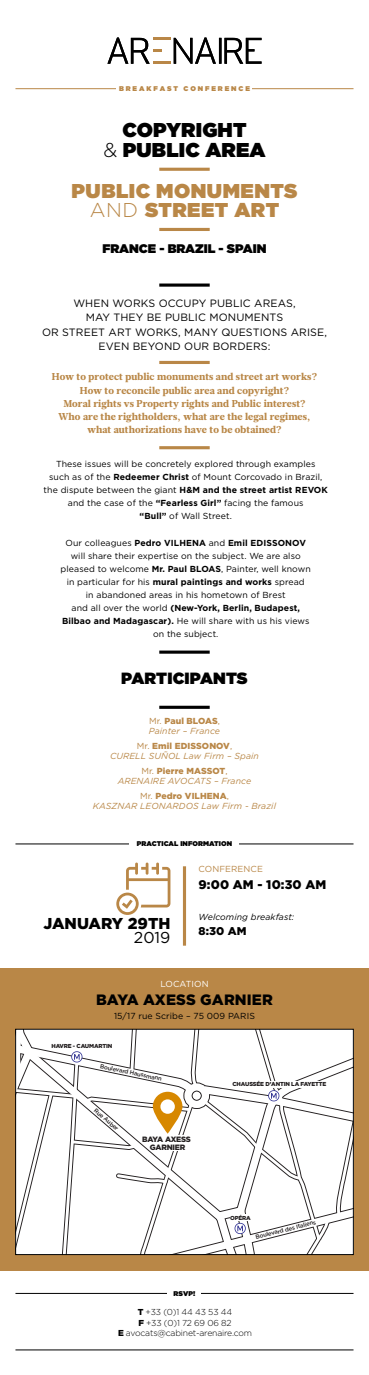
<style>
.page{position:relative;width:369px;height:1375px;background:#fff}
.page>*{position:absolute;margin:0;border:0;box-sizing:border-box;transform-origin:0 0}
.t1{font:900 20px/19.4px "Gotham";letter-spacing:.025em;color:#b98747;text-align:center}
.t2{font:900 20px/19.4px "Gotham";letter-spacing:.01em;color:#000;text-align:center}
.t3{font:900 16.25px "Gotham";letter-spacing:.01em;color:#000}
.t4{font:900 15.75px/14.4px "Gotham";color:#000;text-align:right}
.t5{font:900 15px "Gotham";letter-spacing:.01em;color:#000}
.t6{font:900 12.5px "Gotham";color:#000}
.t7{font:900 12.5px "Gotham";letter-spacing:.01em;color:#000}
.t8{font:900 11.25px "Gotham";color:#000}
.t9{font:10.62px/14.4px "Gotham";letter-spacing:.01em;color:#000;text-align:center}
.t10{font:900 10px/13.1px "Glosa Text";letter-spacing:.01em;color:#b98747;text-align:center}
.t11{font:8.75px/13.1px "Gotham";letter-spacing:.01em;color:#000;text-align:center}
.t12{font:italic 8.75px/10px "Gotham";letter-spacing:.01em;color:#b98747;text-align:center}
.t13{font:italic 8.75px "Gotham";letter-spacing:.01em;color:#000}
.t14{font:8.75px "Gotham";letter-spacing:.01em;color:#b98747}
.t15{font:8.75px "Gotham";letter-spacing:.01em;color:#fff}
.t16{font:300 8.62px "Gotham";letter-spacing:-.02em;color:#000}
.t17{font:900 7.69px/7.7px "Gotham";letter-spacing:-.025em;color:#231f20;text-align:center}
.t18{font:900 6.88px "Gotham";letter-spacing:.01em;color:#000}
.t19{font:900 6.88px "Gotham";color:#b98747}
.t20{font:500 5.88px "Gotham";color:#231f20}
.t21{font:900 5.75px "Gotham";letter-spacing:-.025em;color:#231f20}
.s1{font-weight:300}
.s2{font-weight:700}
.s3{font-style:normal}
.s4{font-weight:900;font-style:normal}
.s5{font-weight:400}
.s6{font-weight:900}
</style>
<div class="page">
<div style="left:0;top:969px;width:369px;height:302px;background:#b98747"></div>
<svg style="left:107px;top:38px;width:154px;height:26px"></svg>
<hr style="left:15px;top:88px;width:338px;height:1px;background:#b98747">
<hr style="left:15px;top:844px;width:338px;height:1px;background:#000">
<hr style="left:159px;top:284px;width:51px;height:3px;background:#000">
<hr style="left:159px;top:651px;width:51px;height:3px;background:#000">
<hr style="left:159px;top:706px;width:51px;height:3px;background:#000">
<hr style="left:159px;top:446px;width:51px;height:3px;background:#b98747">
<hr style="left:159px;top:361px;width:51px;height:3px;background:#b98747">
<hr style="left:159px;top:168px;width:51px;height:3px;background:#b98747">
<hr style="left:159px;top:228px;width:51px;height:3px;background:#b98747">
<div style="left:116px;top:86px;width:136px;height:12px;background:#fff"></div>
<div style="left:130px;top:841px;width:109px;height:8px;background:#fff"></div>
<hr style="left:15px;top:1293px;width:338px;height:1px;background:#000">
<hr style="left:15px;top:1350px;width:338px;height:1px;background:#000">
<div style="left:168px;top:1290px;width:33px;height:9px;background:#fff"></div>
<svg style="left:17px;top:1031px;width:334px;height:222px;background:#f2f1f0"></svg>
<div style="left:15px;top:1029px;width:338px;height:226px;border:1px solid #000"></div>
<hr style="left:183px;top:866px;width:3px;height:80px;background:#b98747">
<svg style="left:116px;top:863px;width:54px;height:52px"></svg>
<p class="t19" style="left:119px;top:84px;width:132px">B R E A K F A S T C O N F E R E N C E</p>
<p class="t2" style="left:103px;top:120px;width:164px">COPYRIGHT<br><span class="s1">&amp;</span> PUBLIC AREA</p>
<p class="t1" style="left:72px;top:181px;width:227px">PUBLIC MONUMENTS<br><span class="s1">AND</span> STREET ART</p>
<p class="t6" style="left:102px;top:239px;width:165px">FRANCE - BRAZIL - SPAIN</p>
<p class="t9" style="left:42px;top:296px;width:286px">WHEN WORKS OCCUPY PUBLIC AREAS,<br>MAY THEY BE PUBLIC MONUMENTS<br>OR STREET ART WORKS, MANY QUESTIONS ARISE,<br>EVEN BEYOND OUR BORDERS:</p>
<p class="t10" style="left:52px;top:371px;width:266px">How to protect public monuments and street art works?</p>
<p class="t10" style="left:80px;top:384px;width:211px">How to reconcile public area and copyright?</p>
<p class="t10" style="left:63px;top:397px;width:244px">Moral rights vs Property rights and Public interest?</p>
<p class="t10" style="left:58px;top:410px;width:254px">Who are the rightholders, what are the legal regimes, what authorizations have to be obtained?</p>
<p class="t11" style="left:44px;top:457px;width:286px">These issues will be concretely explored through examples<br>such as of the <span class="s2">Redeemer Christ</span> of Mount Corcovado in Brazil, the dispute between the giant <span class="s2">H&amp;M and the street artist REVOK </span>and the case of the <span class="s2">“Fearless Girl”</span> facing the famous<br><span class="s2">“Bull”</span> of Wall Street.</p>
<p class="t11" style="left:61px;top:536px;width:252px">Our colleagues <span class="s2">Pedro VILHENA</span> and <span class="s2">Emil EDISSONOV </span>will share their expertise on the subject. We are also pleased to welcome <span class="s2">Mr. Paul BLOAS</span>, Painter, well known in particular for his <span class="s2">mural paintings and works</span> spread<br>in abandoned areas in his hometown of Brest<br>and all over the world <span class="s2">(New-York, Berlin, Budapest, Bilbao and Madagascar).</span> He will share with us his views on the subject.</p>
<p class="t3" style="left:121px;top:667px;width:128px">PARTICIPANTS</p>
<p class="t12" style="left:149px;top:716px;width:73px;text-align:left"><span class="s3">Mr.</span> <span class="s4">Paul BLOAS</span><span class="s3">,<br></span>Painter – France</p>
<p class="t12" style="left:110px;top:741px;width:150px"><span class="s3">Mr.</span> <span class="s4">Emil EDISSONOV</span><span class="s3">,<br></span>CURELL SUÑOL Law Firm – Spain</p>
<p class="t12" style="left:118px;top:766px;width:135px"><span class="s3">Mr.</span> <span class="s4">Pierre MASSOT</span><span class="s3">,<br></span>ARENAIRE AVOCATS – France</p>
<p class="t12" style="left:93px;top:791px;width:184px"><span class="s3">Mr.</span> <span class="s4">Pedro VILHENA</span><span class="s3">,<br></span>KASZNAR LEONARDOS Law Firm - Brazil</p>
<p class="t18" style="left:137px;top:839px;width:97px">PRACTICAL INFORMATION</p>
<p class="t4" style="left:44px;top:916px;width:128px">JANUARY 29TH<br><span class="s5">2019</span></p>
<p class="t14" style="left:198px;top:864px;width:66px">CONFERENCE</p>
<p class="t7" style="left:198px;top:876px;width:129px">9:00 AM - 10:30 AM</p>
<p class="t13" style="left:198px;top:912px;width:97px">Welcoming breakfast:</p>
<p class="t8" style="left:198px;top:923px;width:50px">8:30 AM</p>
<p class="t15" style="left:160px;top:978px;width:50px">LOCATION</p>
<p class="t5" style="left:96px;top:989px;width:178px">BAYA AXESS GARNIER</p>
<p class="t11" style="left:114px;top:1009px;width:142px">15/17 rue Scribe – 75 009 PARIS</p>
<p class="t21" style="left:51px;top:1042px;width:62px">HAVRE - CAUMARTIN</p>
<p class="t20" style="left:101px;top:1063px;width:64px;rotate:11deg">Boulevard Haussmann</p>
<p class="t20" style="left:97px;top:1107px;width:32px;rotate:41deg">Rue Auber</p>
<p class="t17" style="left:142px;top:1135px;width:50px">BAYA AXESS<br>GARNIER</p>
<p class="t18" style="left:174px;top:1288px;width:23px">RSVP!</p>
<p class="t21" style="left:232px;top:1080px;width:95px">CHAUSSÉE D'ANTIN LA FAYETTE</p>
<p class="t21" style="left:230px;top:1214px;width:22px">OPÉRA</p>
<p class="t20" style="left:254px;top:1233px;width:64px;rotate:-14deg">Boulevard des Italiens</p>
<p class="t16" style="left:138px;top:1307px;width:96px"><span class="s6">T</span> +33 (0)1 44 43 53 44</p>
<p class="t16" style="left:138px;top:1317px;width:95px"><span class="s6">F</span> +33 (0)1 72 69 06 82</p>
<p class="t16" style="left:118px;top:1327px;width:135px"><span class="s6">E</span> avocats@cabinet-arenaire.com</p>
</div>
